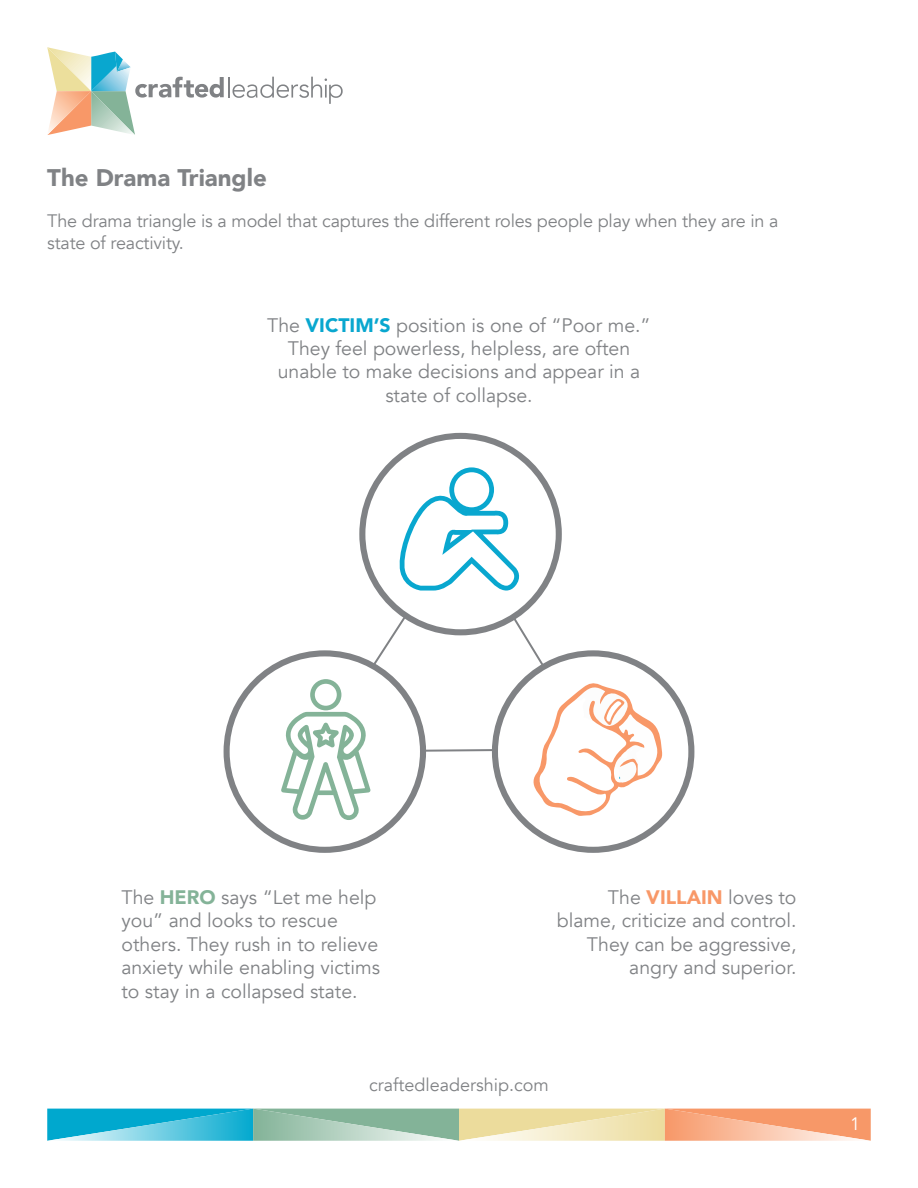
<style>
.page{position:relative;width:918px;height:1188px;background:#fff}
.page>*{position:absolute;margin:0;border:0;box-sizing:border-box;transform-origin:0 0}
.t1{font:900 24px "Avenir";color:#808285}
.t2{font:19.5px/23.4px "Avenir";color:#808285;text-align:center}
.t3{font:18px/21.6px "Avenir";letter-spacing:-.01em;color:#808285}
.t4{font:18px "Avenir";color:#fff}
.s1{font-weight:900;color:#09a7cf}
.s2{font-weight:900;color:#84b398}
.s3{font-weight:900;color:#f89868}
</style>
<div class="page">
<svg style="left:47px;top:1109px;width:824px;height:32px;background:#acc1ac"></svg>
<hr style="left:228px;top:77px;width:2px;height:21px;background:#808285">
<svg style="left:233px;top:77px;width:110px;height:27px"></svg>
<svg style="left:47px;top:47px;width:177px;height:88px"></svg>
<svg style="left:351px;top:544px;width:216px;height:208px"></svg>
<div style="left:362px;top:436px;width:197px;height:196px;background:#fff;border-radius:50%"></div>
<div style="left:359px;top:433px;width:203px;height:202px;border:6px solid #808285;border-radius:50%"></div>
<svg style="left:399px;top:467px;width:121px;height:124px"></svg>
<div style="left:227px;top:653px;width:196px;height:197px;background:#fff;border-radius:50%"></div>
<div style="left:224px;top:650px;width:202px;height:202px;border:6px solid #808285;border-radius:50%"></div>
<div style="left:495px;top:653px;width:196px;height:197px;background:#fff;border-radius:50%"></div>
<div style="left:492px;top:650px;width:202px;height:202px;border:6px solid #808285;border-radius:50%"></div>
<svg style="left:533px;top:682px;width:129px;height:134px"></svg>
<svg style="left:281px;top:679px;width:90px;height:141px"></svg>
<p class="t1" style="left:47px;top:157px;width:221px">The Drama Triangle</p>
<p class="t3" style="left:47px;top:211px;width:733px">The drama triangle is a model that captures the different roles people play when they are in a state of reactivity.</p>
<p class="t2" style="left:267px;top:314px;width:385px">The <span class="s1">VICTIM’S</span> position is one of “Poor me.” They feel powerless, helpless, are often unable to make decisions and appear in a state of collapse.</p>
<p class="t2" style="left:122px;top:886px;width:260px;text-align:left">The <span class="s2">HERO</span> says “Let me help you” and looks to rescue others. They rush in to relieve anxiety while enabling victims to stay in a collapsed state.</p>
<p class="t2" style="left:557px;top:886px;width:241px;text-align:right">The <span class="s3">VILLAIN</span> loves to blame, criticize and control.<br>They can be aggressive, angry and superior.</p>
<p class="t3" style="left:369px;top:1074px;width:181px">craftedleadership.com</p>
<p class="t4" style="left:850px;top:1113px;width:12px">1</p>
</div>
